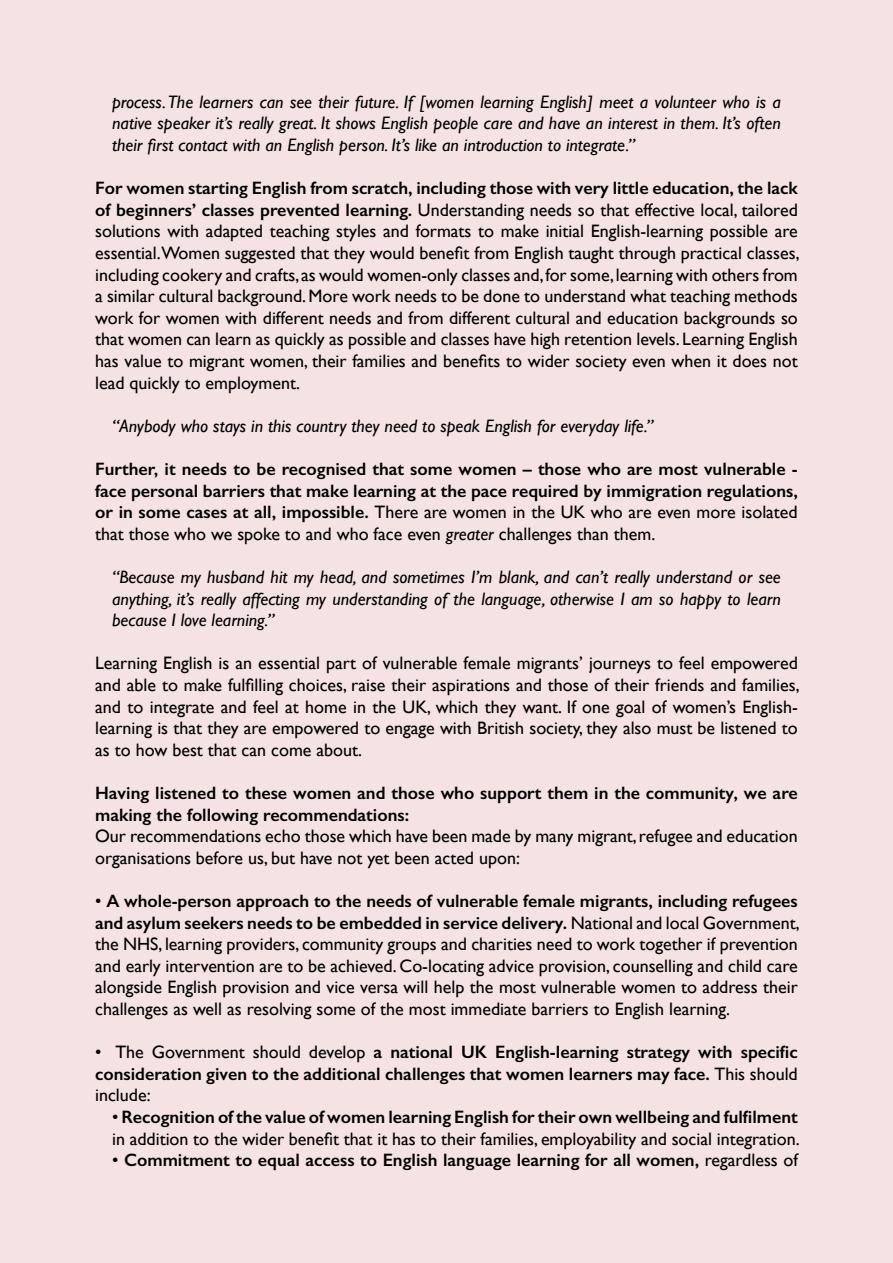
<style>
.page{position:relative;width:893px;height:1263px;background:#f5e3e4}
.page>*{position:absolute;margin:0;border:0;box-sizing:border-box;transform-origin:0 0}
.t1{font:18px/21.6px "Gill Sans";color:#000;text-align:justify}
.t2{font:600 18px/21.6px "Gill Sans";color:#000;text-align:justify}
.t3{font:italic 18px/21.6px "Gill Sans";color:#000;text-align:justify}
.s1{font-weight:600}
.s2{font-weight:400}
.s3{font-weight:400;font-style:italic}
</style>
<div class="page">
<p class="t3" style="left:112px;top:91px;width:670px">process. The learners can see their future. If [women learning English] meet a volunteer who is a native speaker it’s really great. It shows English people care and have an interest in them. It’s often their first contact with an English person. It’s like an introduction to integrate.”</p>
<p class="t1" style="left:95px;top:177px;width:706px"><span class="s1">For women starting English from scratch, including those with very little education, the lack of beginners’ classes prevented learning.</span> Understanding needs so that effective local, tailored solutions with adapted teaching styles and formats to make initial English-learning possible are essential.Women suggested that they would benefit from English taught through practical classes, including cookery and crafts, as would women-only classes and, for some, learning with others from a similar cultural background. More work needs to be done to understand what teaching methods work for women with different needs and from different cultural and education backgrounds so that women can learn as quickly as possible and classes have high retention levels. Learning English has value to migrant women, their families and benefits to wider society even when it does not lead quickly to employment.</p>
<p class="t3" style="left:112px;top:415px;width:543px">“Anybody who stays in this country they need to speak English for everyday life.”</p>
<p class="t2" style="left:95px;top:458px;width:704px">Further, it needs to be recognised that some women – those who are most vulnerable - face personal barriers that make learning at the pace required by immigration regulations, or in some cases at all, impossible. <span class="s2">There are women in the UK who are even more isolated that those who we spoke to and who face even</span> <span class="s3">greater</span> <span class="s2">challenges than them.</span></p>
<p class="t3" style="left:112px;top:566px;width:670px">“Because my husband hit my head, and sometimes I’m blank, and can’t really understand or see anything, it’s really affecting my understanding of the language, otherwise I am so happy to learn because I love learning.”</p>
<p class="t1" style="left:95px;top:652px;width:706px">Learning English is an essential part of vulnerable female migrants’ journeys to feel empowered and able to make fulfilling choices, raise their aspirations and those of their friends and families, and to integrate and feel at home in the UK, which they want. If one goal of women’s English&shy;learning is that they are empowered to engage with British society, they also must be listened to as to how best that can come about.</p>
<p class="t2" style="left:95px;top:782px;width:704px">Having listened to these women and those who support them in the community, we are making the following recommendations:</p>
<p class="t1" style="left:95px;top:825px;width:704px">Our recommendations echo those which have been made by many migrant, refugee and education organisations before us, but have not yet been acted upon:</p>
<p class="t1" style="left:95px;top:890px;width:706px">• <span class="s1">A whole-person approach to the needs of vulnerable female migrants, including refugees and asylum seekers needs to be embedded in service delivery.</span> National and local Government, the NHS, learning providers, community groups and charities need to work together if prevention and early intervention are to be achieved. Co-locating advice provision, counselling and child care alongside English provision and vice versa will help the most vulnerable women to address their challenges as well as resolving some of the most immediate barriers to English learning.</p>
<p class="t2" style="left:95px;top:1041px;width:704px"><span class="s2">• The Government should develop</span> a national UK English-learning strategy with specific consideration given to the additional challenges that women learners may face. <span class="s2">This should include:</span></p>
<p class="t1" style="left:112px;top:1106px;width:689px">• <span class="s1">Recognition of the value of women learning English for their own wellbeing and fulfilment </span>in addition to the wider benefit that it has to their families, employability and social integration.</p>
<p class="t2" style="left:112px;top:1149px;width:687px"><span class="s2">•</span> Commitment to equal access to English language learning for all women, <span class="s2">regardless of</span></p>
</div>
